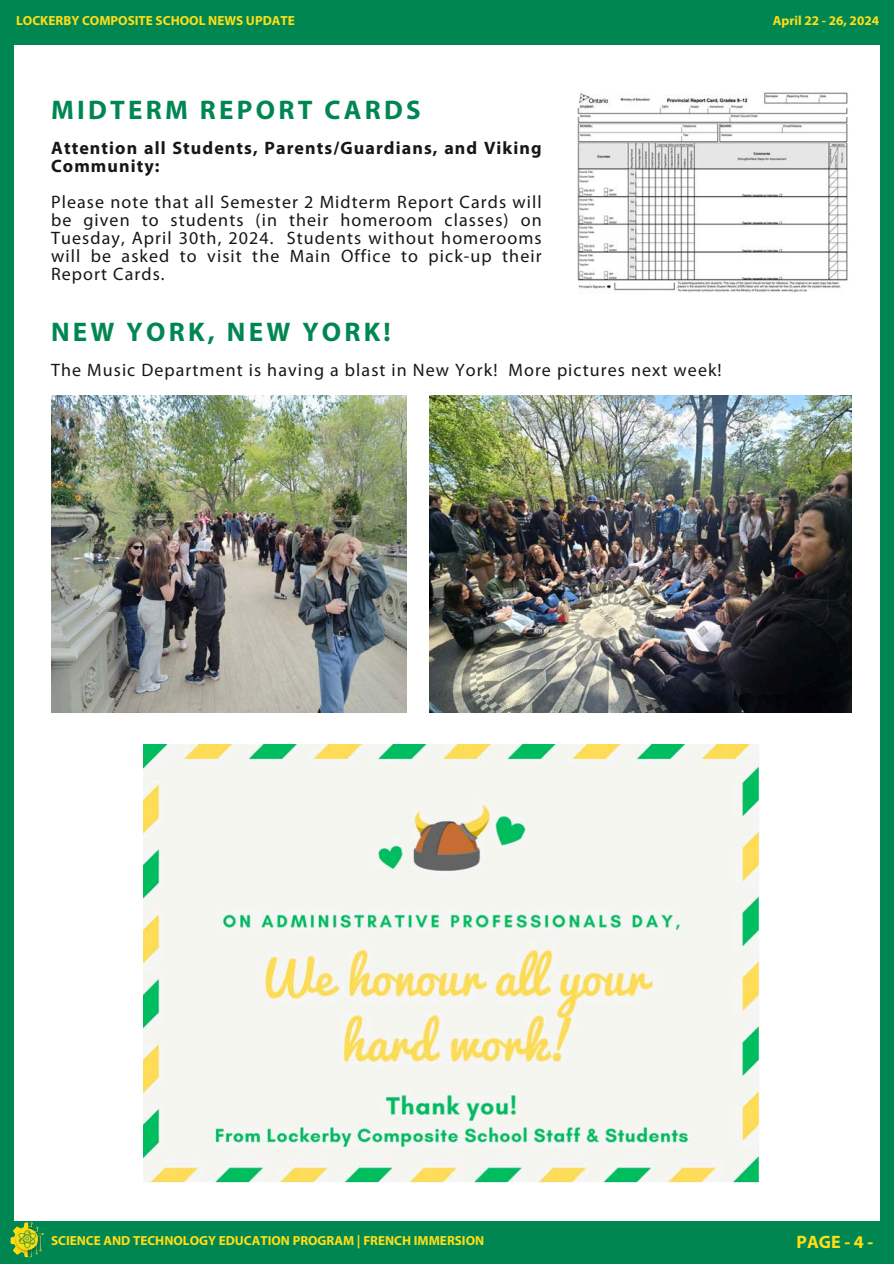
<style>
.page{position:relative;width:894px;height:1264px;background:#fff}
.page>*{position:absolute;margin:0;border:0;box-sizing:border-box;transform-origin:0 0}
.t1{font:700 27px "Myriad Pro";letter-spacing:.12em;color:#008751}
.t2{font:18px/18px "Myriad Pro";letter-spacing:.06em;color:#171717;text-align:justify}
.t3{font:700 18px/18px "Myriad Pro";letter-spacing:.06em;color:#171717}
.t4{font:700 18px "Myriad Pro";color:#ffde17}
.t5{font:700 13.2px "Myriad Pro";color:#ffde17}
</style>
<div class="page">
<div style="left:0;top:18px;width:13px;height:1231px;background:#008751"></div>
<div style="left:879px;top:33px;width:14px;height:1230px;background:#008751"></div>
<div style="left:0;top:0;width:893px;height:44px;background:#008751"></div>
<div style="left:0;top:1220px;width:893px;height:43px;background:#008751"></div>
<img style="left:10px;top:1207px;width:58px;height:51px">
<img style="left:577px;top:92px;width:271px;height:201px">
<img style="left:143px;top:744px;width:616px;height:438px">
<img style="left:429px;top:395px;width:422px;height:317px">
<img style="left:51px;top:395px;width:356px;height:317px">
<h1 class="t5" style="left:16px;top:15px;width:280px">LOCKERBY COMPOSITE SCHOOL NEWS UPDATE</h1>
<p class="t1" style="left:51px;top:99px;width:371px">MIDTERM REPORT CARDS</p>
<p class="t3" style="left:51px;top:140px;width:492px">Attention all Students, Parents/Guardians, and Viking<br>Community:</p>
<p class="t2" style="left:51px;top:194px;width:492px">Please note that all Semester 2 Midterm Report Cards will be given to students (in their homeroom classes) on Tuesday, April 30th, 2024. Students without homerooms will be asked to visit the Main Office to pick-up their Report Cards.</p>
<h5 class="t1" style="left:51px;top:321px;width:341px">NEW YORK, NEW YORK!</h5>
<h2 class="t2" style="left:51px;top:362px;width:672px">The Music Department is having a blast in New York! More pictures next week!</h2>
<p class="t5" style="left:772px;top:15px;width:107px">April 22 - 26, 2024</p>
<h4 class="t5" style="left:51px;top:1234px;width:434px">SCIENCE AND TECHNOLOGY EDUCATION PROGRAM | FRENCH IMMERSION</h4>
<p class="t4" style="left:796px;top:1233px;width:78px">PAGE - 4 -</p>
</div>
